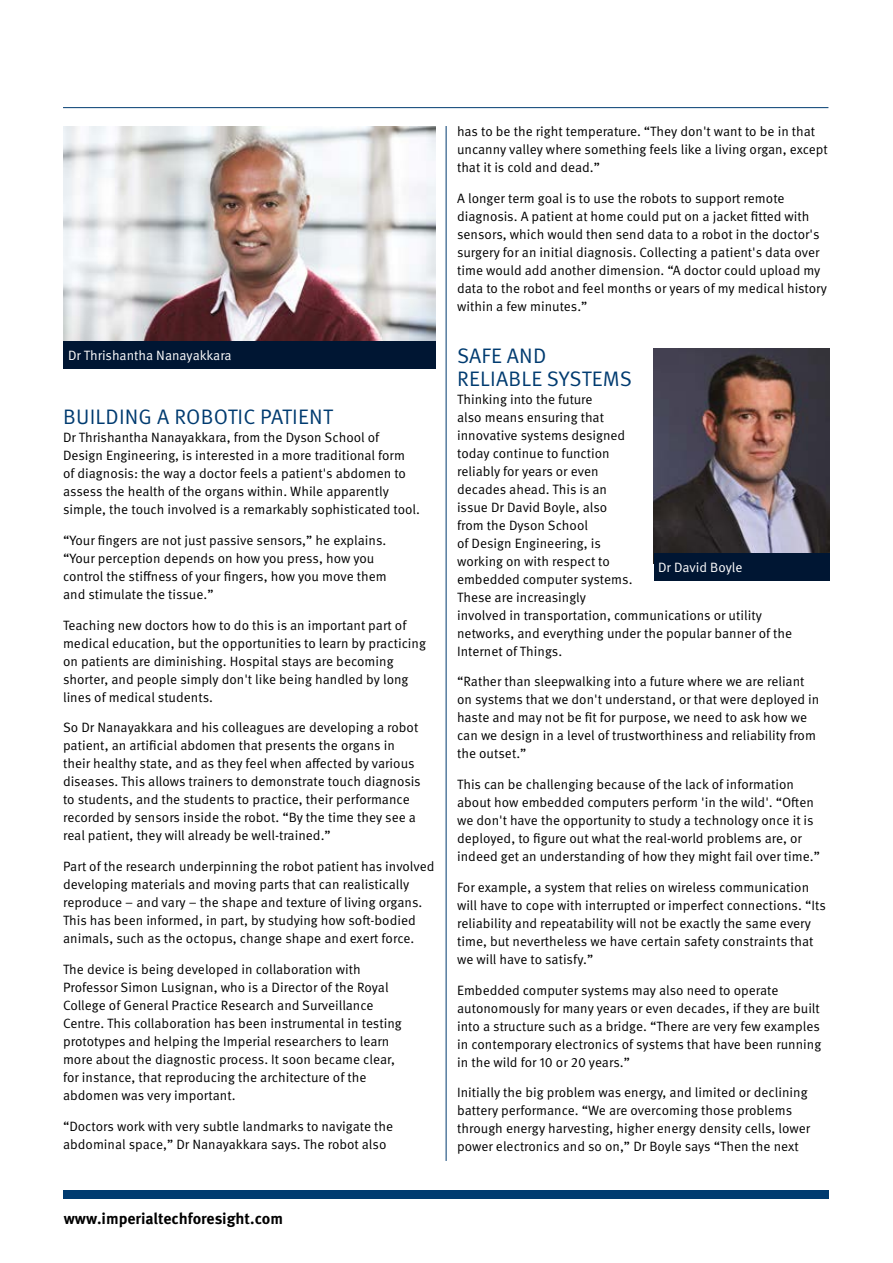
<style>
.page{position:relative;width:893px;height:1263px;background:#fff}
.page>*{position:absolute;margin:0;border:0;box-sizing:border-box;transform-origin:0 0}
.t1{font:21px/22.5px "Meta OT Norm";letter-spacing:.01em;color:#003b70}
.t2{font:700 15.75px "Meta OT";color:#000}
.t3{font:13.5px/18px "Meta OT Norm";color:#000}
.t4{font:13.5px "Meta OT Norm";color:#fff}
</style>
<div class="page">
<div style="left:64px;top:1191px;width:765px;height:8px;background:#003b70"></div>
<hr style="left:446px;top:126px;width:1px;height:1035px;background:#003b70">
<hr style="left:63px;top:107px;width:765px;height:1px;background:#003b70">
<img style="left:654px;top:349px;width:175px;height:204px">
<div style="left:654px;top:553px;width:175px;height:28px;background:#001633"></div>
<img style="left:64px;top:126px;width:372px;height:215px">
<div style="left:64px;top:341px;width:372px;height:28px;background:#001633"></div>
<p class="t4" style="left:68px;top:347px;width:165px">Dr Thrishantha Nanayakkara</p>
<h1 class="t1" style="left:63px;top:406px;width:271px">BUILDING A ROBOTIC PATIENT</h1>
<p class="t3" style="left:63px;top:429px;width:358px">Dr Thrishantha Nanayakkara, from the Dyson School of Design Engineering, is interested in a more traditional form<br>of diagnosis: the way a doctor feels a patient's abdomen to assess the health of the organs within. While apparently simple, the touch involved is a remarkably sophisticated tool.</p>
<p class="t3" style="left:63px;top:531px;width:325px">“Your fingers are not just passive sensors,” he explains. “Your perception depends on how you press, how you control the stiffness of your fingers, how you move them and stimulate the tissue.”</p>
<p class="t3" style="left:63px;top:616px;width:365px">Teaching new doctors how to do this is an important part of medical education, but the opportunities to learn by practicing on patients are diminishing. Hospital stays are becoming shorter, and people simply don't like being handled by long lines of medical students.</p>
<p class="t3" style="left:63px;top:719px;width:359px">So Dr Nanayakkara and his colleagues are developing a robot patient, an artificial abdomen that presents the organs in their healthy state, and as they feel when affected by various diseases. This allows trainers to demonstrate touch diagnosis to students, and the students to practice, their performance recorded by sensors inside the robot. “By the time they see a real patient, they will already be well-trained.”</p>
<p class="t3" style="left:63px;top:857px;width:373px">Part of the research underpinning the robot patient has involved developing materials and moving parts that can realistically reproduce – and vary – the shape and texture of living organs.<br>This has been informed, in part, by studying how soft-bodied animals, such as the octopus, change shape and exert force.</p>
<p class="t3" style="left:63px;top:960px;width:340px">The device is being developed in collaboration with Professor Simon Lusignan, who is a Director of the Royal College of General Practice Research and Surveillance Centre. This collaboration has been instrumental in testing prototypes and helping the Imperial researchers to learn more about the diagnostic process. It soon became clear, for instance, that reproducing the architecture of the abdomen was very important.</p>
<p class="t3" style="left:63px;top:1117px;width:332px">“Doctors work with very subtle landmarks to navigate the abdominal space,” Dr Nanayakkara says. The robot also</p>
<p class="t2" style="left:64px;top:1208px;width:221px">www.imperialtechforesight.com</p>
<p class="t3" style="left:457px;top:123px;width:372px">has to be the right temperature. “They don't want to be in that uncanny valley where something feels like a living organ, except that it is cold and dead.”</p>
<p class="t3" style="left:457px;top:189px;width:371px">A longer term goal is to use the robots to support remote diagnosis. A patient at home could put on a jacket fitted with sensors, which would then send data to a robot in the doctor's surgery for an initial diagnosis. Collecting a patient's data over time would add another dimension. “A doctor could upload my data to the robot and feel months or years of my medical history within a few minutes.”</p>
<h1 class="t1" style="left:457px;top:345px;width:176px">SAFE AND<br>RELIABLE SYSTEMS</h1>
<p class="t3" style="left:457px;top:390px;width:337px">Thinking into the future<br>also means ensuring that<br>innovative systems designed<br>today continue to function<br>reliably for years or even<br>decades ahead. This is an<br>issue Dr David Boyle, also<br>from the Dyson School<br>of Design Engineering, is<br>working on with respect to<br>embedded computer systems.<br>These are increasingly<br>involved in transportation, communications or utility networks, and everything under the popular banner of the<br>Internet of Things.</p>
<p class="t3" style="left:457px;top:673px;width:364px">“Rather than sleepwalking into a future where we are reliant on systems that we don't understand, or that were deployed in haste and may not be fit for purpose, we need to ask how we can we design in a level of trustworthiness and reliability from the outset.”</p>
<p class="t3" style="left:457px;top:776px;width:364px">This can be challenging because of the lack of information about how embedded computers perform 'in the wild'. “Often we don't have the opportunity to study a technology once it is deployed, to figure out what the real-world problems are, or indeed get an understanding of how they might fail over time.”</p>
<p class="t3" style="left:457px;top:878px;width:370px">For example, a system that relies on wireless communication will have to cope with interrupted or imperfect connections. “Its reliability and repeatability will not be exactly the same every time, but nevertheless we have certain safety constraints that we will have to satisfy.”</p>
<p class="t3" style="left:457px;top:981px;width:366px">Embedded computer systems may also need to operate autonomously for many years or even decades, if they are built into a structure such as a bridge. “There are very few examples in contemporary electronics of systems that have been running in the wild for 10 or 20 years.”</p>
<p class="t3" style="left:457px;top:1084px;width:355px">Initially the big problem was energy, and limited or declining battery performance. “We are overcoming those problems through energy harvesting, higher energy density cells, lower power electronics and so on,” Dr Boyle says “Then the next</p>
<p class="t4" style="left:658px;top:559px;width:86px">Dr David Boyle</p>
</div>
